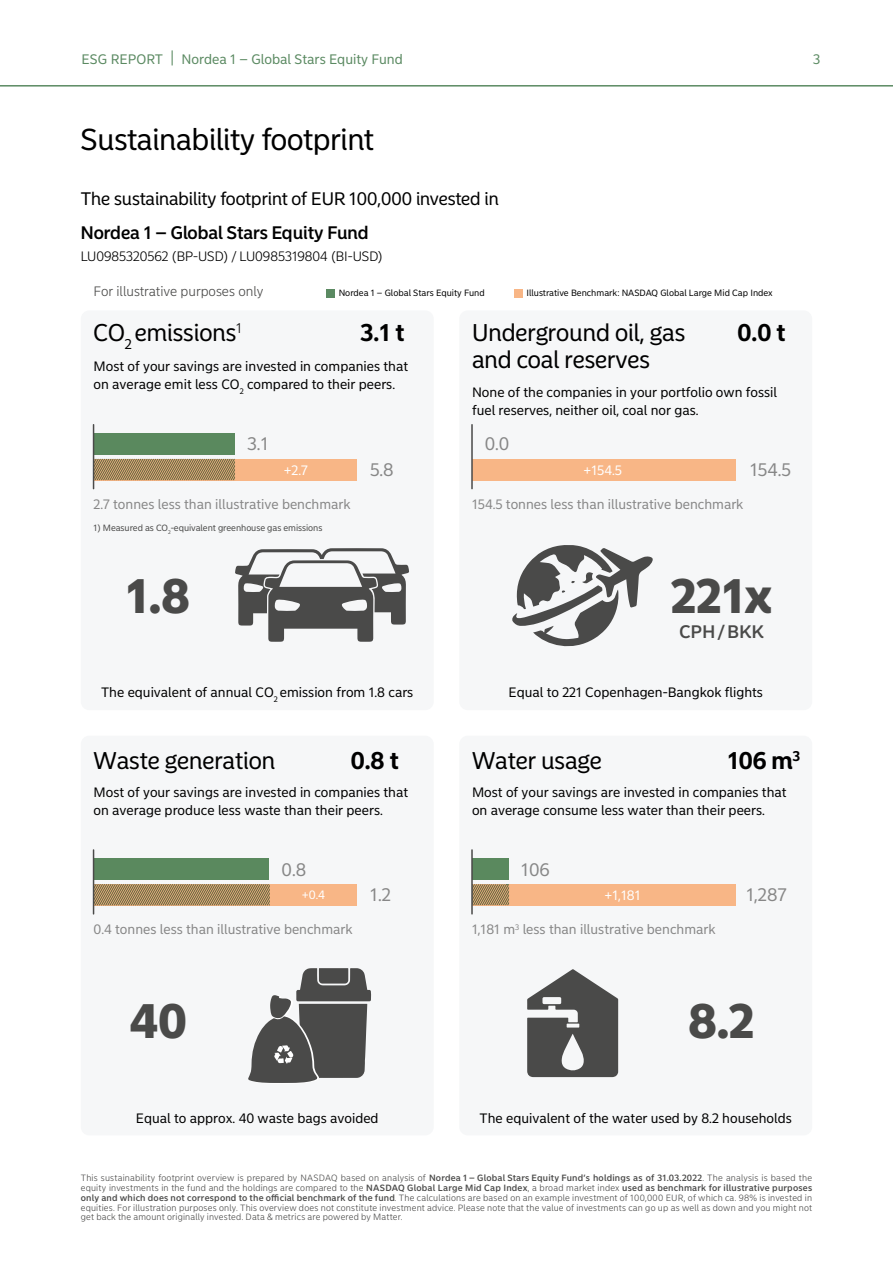
<style>
.page{position:relative;width:893px;height:1263px;background:#fff}
.page>*{position:absolute;margin:0;border:0;box-sizing:border-box;transform-origin:0 0}
.t1{font:900 48px "Nordea Sans Large";color:#4a4a49}
.PAGE_Headine{font:30px "Nordea Sans Large";color:#000}
.t2{font:24px/27px "Nordea Sans Large";color:#000}
.t3{font:700 24px "Nordea Sans Large";color:#000}
.Fundname{font:18px "Nordea Sans Large";color:#000}
.Fundname-2{font:500 18px "Nordea Sans Large";color:#000}
.t4{font:18px "Nordea Sans Small";color:#878787}
.t5{font:500 18px "Nordea Sans Large";letter-spacing:.02em;color:#4a4a49}
.Fundname-3{font:13.65px "Nordea Sans Small";color:#5b8a62}
.t6{font:13.5px/18px "Nordea Sans Small";color:#000}
.t7{font:13.5px "Nordea Sans Small";color:#878787}
.Fundname-4{font:300 13.5px "Nordea Sans Large";color:#000}
.Fundname-5{font:300 13.5px "Nordea Sans Small";color:#4a4a49}
.t8{font:13.5px "Nordea Sans Small";color:#fff}
.t9{font:12px "Nordea Sans Small";color:#fff}
.Footer__Institutiona{font:300 9px/9.8px "Nordea Sans Small";letter-spacing:.015em;color:#4a4a49;text-align:justify}
.Fundname-6{font:9px "Nordea Sans Small";color:#000}
.t10{font:9px "Nordea Sans Small";letter-spacing:-.01em;color:#4a4a49}
.s1{font-size:17.1px}
.s2{font-weight:500}
</style>
<div class="page">
<div style="left:81px;top:310px;width:353px;height:400px;background:#f6f7f8;border-radius:9px"></div>
<div style="left:459px;top:310px;width:353px;height:400px;background:#f6f7f8;border-radius:9px"></div>
<div style="left:81px;top:736px;width:353px;height:399px;background:#f6f7f8;border-radius:9px"></div>
<div style="left:459px;top:736px;width:353px;height:399px;background:#f6f7f8;border-radius:9px"></div>
<svg style="left:512px;top:545px;width:141px;height:102px"></svg>
<svg style="left:527px;top:969px;width:91px;height:108px"></svg>
<svg style="left:248px;top:968px;width:123px;height:115px"></svg>
<svg style="left:235px;top:548px;width:174px;height:94px"></svg>
<div style="left:94px;top:459px;width:263px;height:21px;background:#f8b686"></div>
<div style="left:94px;top:433px;width:141px;height:21px;background:#5a895e"></div>
<svg style="left:94px;top:459px;width:142px;height:22px;background:#a78a5f"></svg>
<hr style="left:93px;top:424px;width:1px;height:65px;background:#4a4a49">
<div style="left:472px;top:459px;width:264px;height:21px;background:#f8b686"></div>
<hr style="left:471px;top:424px;width:2px;height:65px;background:#4a4a49">
<div style="left:94px;top:884px;width:263px;height:21px;background:#f8b686"></div>
<div style="left:94px;top:858px;width:175px;height:22px;background:#5a895e"></div>
<svg style="left:94px;top:884px;width:176px;height:21px;background:#a4895e"></svg>
<hr style="left:93px;top:849px;width:1px;height:65px;background:#4a4a49">
<div style="left:472px;top:884px;width:264px;height:21px;background:#f8b686"></div>
<div style="left:472px;top:858px;width:37px;height:22px;background:#5a895e"></div>
<svg style="left:473px;top:884px;width:37px;height:22px"></svg>
<hr style="left:471px;top:849px;width:2px;height:65px;background:#4a4a49">
<hr style="left:0;top:85px;width:893px;height:2px;background:#5b8a62">
<div style="left:326px;top:289px;width:9px;height:8px;background:#5b8a62"></div>
<div style="left:514px;top:289px;width:9px;height:8px;background:#f8b686"></div>
<p class="Fundname-3" style="left:82px;top:51px;width:323px">ESG REPORT <span class="s1">|</span> Nordea 1 – Global Stars Equity Fund</p>
<p class="Fundname-3" style="left:813px;top:51px;width:9px">3</p>
<p class="PAGE_Headine" style="left:81px;top:122px;width:294px">Sustainability footprint</p>
<p class="Fundname" style="left:81px;top:188px;width:419px">The sustainability footprint of EUR 100,000 invested in</p>
<p class="Fundname-2" style="left:81px;top:222px;width:289px">Nordea 1 – Global Stars Equity Fund</p>
<p class="Fundname-4" style="left:81px;top:248px;width:304px">LU0985320562 (BP-USD) / LU0985319804 (BI-USD)</p>
<p class="Fundname-5" style="left:94px;top:284px;width:171px">For illustrative purposes only</p>
<p class="Fundname-6" style="left:339px;top:288px;width:148px">Nordea 1 – Global Stars Equity Fund</p>
<p class="Fundname-6" style="left:526px;top:288px;width:248px">Illustrative Benchmark: NASDAQ Global Large Mid Cap Index</p>
<p class="t2" style="left:94px;top:319px;width:150px">CO<sub>2</sub> emissions<sup>1</sup></p>
<p class="t2" style="left:472px;top:319px;width:215px">Underground oil, gas and coal reserves</p>
<p class="t3" style="left:738px;top:318px;width:49px">0.0 t</p>
<p class="t3" style="left:361px;top:318px;width:45px">3.1 t</p>
<p class="t6" style="left:94px;top:358px;width:316px">Most of your savings are invested in companies that on average emit less CO<sub>2</sub> compared to their peers.</p>
<p class="t6" style="left:472px;top:383px;width:307px">None of the companies in your portfolio own fossil fuel reserves, neither oil, coal nor gas.</p>
<p class="t4" style="left:247px;top:433px;width:22px">3.1</p>
<p class="t4" style="left:485px;top:433px;width:26px">0.0</p>
<p class="t8" style="left:284px;top:462px;width:26px">+2.7</p>
<p class="t4" style="left:370px;top:459px;width:25px">5.8</p>
<p class="t8" style="left:584px;top:462px;width:40px">+154.5</p>
<p class="t4" style="left:750px;top:459px;width:42px">154.5</p>
<p class="t7" style="left:94px;top:496px;width:259px">2.7 tonnes less than illustrative benchmark</p>
<p class="t7" style="left:472px;top:496px;width:273px">154.5 tonnes less than illustrative benchmark</p>
<p class="t10" style="left:94px;top:523px;width:230px">1) Measured as CO<sub>2</sub>-equivalent greenhouse gas emissions</p>
<p class="t1" style="left:126px;top:566px;width:65px">1.8</p>
<p class="t1" style="left:671px;top:566px;width:102px">221x</p>
<p class="t5" style="left:679px;top:620px;width:86px">CPH/BKK</p>
<p class="t6" style="left:101px;top:684px;width:314px">The equivalent of annual CO<sub>2</sub> emission from 1.8 cars</p>
<p class="t6" style="left:508px;top:684px;width:256px">Equal to 221 Copenhagen-Bangkok flights</p>
<p class="t2" style="left:94px;top:747px;width:183px">Waste generation</p>
<p class="t2" style="left:472px;top:747px;width:131px">Water usage</p>
<p class="t3" style="left:351px;top:746px;width:49px">0.8 t</p>
<p class="t3" style="left:728px;top:746px;width:74px">106 m<sup>3</sup></p>
<p class="t6" style="left:94px;top:783px;width:316px">Most of your savings are invested in companies that on average produce less waste than their peers.</p>
<p class="t6" style="left:472px;top:783px;width:316px">Most of your savings are invested in companies that on average consume less water than their peers.</p>
<p class="t4" style="left:282px;top:858px;width:26px">0.8</p>
<p class="t4" style="left:521px;top:858px;width:30px">106</p>
<p class="t9" style="left:302px;top:888px;width:25px">+0.4</p>
<p class="t4" style="left:370px;top:884px;width:22px">1.2</p>
<p class="t8" style="left:604px;top:887px;width:37px">+1,181</p>
<p class="t4" style="left:746px;top:884px;width:42px">1,287</p>
<p class="t7" style="left:94px;top:921px;width:261px">0.4 tonnes less than illustrative benchmark</p>
<p class="t7" style="left:472px;top:921px;width:245px">1,181 m<sup>3</sup> less than illustrative benchmark</p>
<p class="t1" style="left:129px;top:992px;width:59px">40</p>
<p class="t1" style="left:688px;top:992px;width:68px">8.2</p>
<p class="t6" style="left:136px;top:1109px;width:244px">Equal to approx. 40 waste bags avoided</p>
<p class="t6" style="left:480px;top:1109px;width:314px">The equivalent of the water used by 8.2 households</p>
<p class="Footer__Institutiona" style="left:81px;top:1173px;width:733px">This sustainability footprint overview is prepared by NASDAQ based on analysis of <span class="s2">Nordea 1 – Global Stars Equity Fund’s holdings as of 31.03.2022</span>. The analysis is based the equity investments in the fund and the holdings are compared to the <span class="s2">NASDAQ Global Large Mid Cap Index</span>, a broad market index <span class="s2">used as benchmark for illustrative purposes only and which does not correspond to the official benchmark of the fund</span>. The calculations are based on an example investment of 100,000 EUR, of which ca. 98% is invested in equities. For illustration purposes only. This overview does not constitute investment advice. Please note that the value of investments can go up as well as down and you might not get back the amount originally invested. Data &amp; metrics are powered by Matter.</p>
</div>
